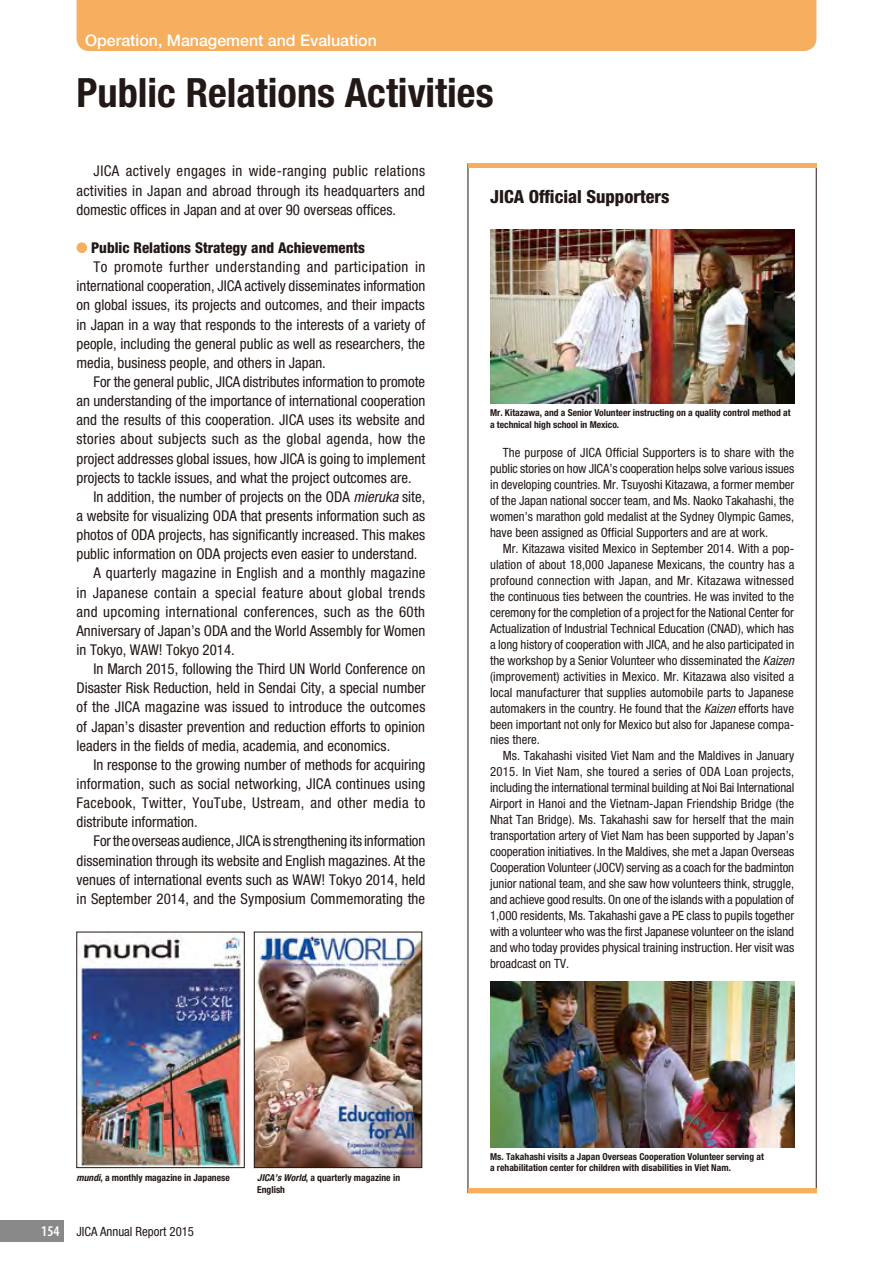
<style>
.page{position:relative;width:893px;height:1263px;background:#fff}
.page>*{position:absolute;margin:0;border:0;box-sizing:border-box;transform-origin:0 0}
.t1{font:700 condensed 40.35px "Helvetica Neue";color:#221815}
.t2{font:800 condensed 18px "Helvetica Neue";color:#221815}
.t3{font:500 15.9px "Helvetica Neue";color:#fff}
.t4{font:condensed 14.85px/19.2px "Helvetica Neue";color:#221815;text-align:justify}
.t5{font:condensed 14.85px "Helvetica Neue";letter-spacing:.025em;color:#221815}
.t6{font:condensed 14.85px "Helvetica Neue";letter-spacing:.02em;color:#221815}
.t7{font:800 condensed 14.85px "Helvetica Neue";color:#221815}
.t8{font:condensed 12.75px/15.9px "Helvetica Neue";color:#221815;text-align:justify}
.t9{font:700 condensed 9.6px/11.7px "Helvetica Neue";color:#221815}
.s1{font-style:italic}
.s2{font-family:"Myriad Pro";font-weight:600;font-size:14.85px;color:#fff}
</style>
<div class="page">
<hr style="left:468px;top:164px;width:348px;height:4px;background:#f6ae5f">
<div style="left:468px;top:1188px;width:348px;height:5px;background:#f6ae5f"></div>
<div style="left:77px;top:0;width:739px;height:51px;background:#f6ae5f"></div>
<div style="left:77px;top:242px;width:10px;height:11px;background:#f6ae5f;border-radius:50%"></div>
<img style="left:79px;top:935px;width:163px;height:231px">
<img style="left:256px;top:934px;width:164px;height:232px">
<div style="left:254px;top:932px;width:168px;height:236px;border:1px solid #221815"></div>
<img style="left:490px;top:230px;width:304px;height:174px">
<img style="left:490px;top:981px;width:304px;height:166px">
<div style="left:0;top:1220px;width:64px;height:22px;background:#898989"></div>
<p class="t3" style="left:85px;top:31px;width:293px">Operation, Management and Evaluation</p>
<h1 class="t1" style="left:77px;top:68px;width:419px">Public Relations Activities</h1>
<p class="t4" style="left:77px;top:162px;width:350px;text-indent:17px">JICA actively engages in wide-ranging public relations activities in Japan and abroad through its headquarters and domestic offices in Japan and at over 90 overseas offices.</p>
<p class="t7" style="left:91px;top:239px;width:276px">Public Relations Strategy and Achievements</p>
<p class="t4" style="left:77px;top:257px;width:350px;text-indent:17px">To promote further understanding and participation in international cooperation, JICA actively disseminates information on global issues, its projects and outcomes, and their impacts in Japan in a way that responds to the interests of a variety of people, including the general public as well as researchers, the media, business people, and others in Japan.</p>
<p class="t4" style="left:94px;top:372px;width:333px">For the general public, JICA distributes information to promote</p>
<p class="t4" style="left:77px;top:391px;width:350px">an understanding of the importance of international cooperation</p>
<p class="t4" style="left:77px;top:410px;width:350px">and the results of this cooperation. JICA uses its website and</p>
<p class="t6" style="left:77px;top:431px;width:350px">stories about subjects such as the global agenda, how the</p>
<p class="t4" style="left:77px;top:449px;width:350px">project addresses global issues, how JICA is going to implement</p>
<p class="t4" style="left:77px;top:468px;width:337px">projects to tackle issues, and what the project outcomes are.</p>
<p class="t4" style="left:94px;top:487px;width:333px">In addition, the number of projects on the ODA <span class="s1">mieruka</span> site,</p>
<p class="t4" style="left:77px;top:506px;width:350px">a website for visualizing ODA that presents information such as</p>
<p class="t4" style="left:77px;top:525px;width:350px">photos of ODA projects, has significantly increased. This makes</p>
<p class="t4" style="left:77px;top:544px;width:342px">public information on ODA projects even easier to understand.</p>
<p class="t4" style="left:94px;top:563px;width:333px">A quarterly magazine in English and a monthly magazine</p>
<p class="t5" style="left:77px;top:584px;width:350px">in Japanese contain a special feature about global trends</p>
<p class="t5" style="left:77px;top:603px;width:350px">and upcoming international conferences, such as the 60th</p>
<p class="t4" style="left:77px;top:621px;width:350px">Anniversary of Japan’s ODA and the World Assembly for Women</p>
<p class="t4" style="left:77px;top:640px;width:160px">in Tokyo, WAW! Tokyo 2014.</p>
<p class="t4" style="left:94px;top:659px;width:333px">In March 2015, following the Third UN World Conference on</p>
<p class="t4" style="left:77px;top:678px;width:350px">Disaster Risk Reduction, held in Sendai City, a special number</p>
<p class="t4" style="left:77px;top:697px;width:350px">of the JICA magazine was issued to introduce the outcomes</p>
<p class="t4" style="left:77px;top:717px;width:350px">of Japan’s disaster prevention and reduction efforts to opinion</p>
<p class="t4" style="left:77px;top:736px;width:315px">leaders in the fields of media, academia, and economics.</p>
<p class="t4" style="left:94px;top:755px;width:333px">In response to the growing number of methods for acquiring</p>
<p class="t4" style="left:77px;top:774px;width:350px">information, such as social networking, JICA continues using</p>
<p class="t5" style="left:77px;top:794px;width:350px">Facebook, Twitter, YouTube, Ustream, and other media to</p>
<p class="t4" style="left:77px;top:812px;width:123px">distribute information.</p>
<p class="t4" style="left:94px;top:831px;width:333px">For the overseas audience, JICA is strengthening its information</p>
<p class="t4" style="left:77px;top:850px;width:350px">dissemination through its website and English magazines. At the</p>
<p class="t4" style="left:77px;top:870px;width:350px">venues of international events such as WAW! Tokyo 2014, held</p>
<p class="t4" style="left:77px;top:889px;width:350px">in September 2014, and the Symposium Commemorating the</p>
<h2 class="t2" style="left:490px;top:185px;width:181px">JICA Official Supporters</h2>
<p class="t9" style="left:490px;top:407px;width:302px">Mr. Kitazawa, and a Senior Volunteer instructing on a quality control method at a technical high school in Mexico.</p>
<p class="t8" style="left:490px;top:445px;width:306px;text-indent:13px">The purpose of JICA Official Supporters is to share with the public stories on how JICA’s cooperation helps solve various issues in developing countries. Mr. Tsuyoshi Kitazawa, a former member of the Japan national soccer team, and Ms. Naoko Takahashi, the women’s marathon gold medalist at the Sydney Olympic Games, have been assigned as Official Supporters and are at work.</p>
<p class="t8" style="left:490px;top:541px;width:306px;text-indent:13px">Mr. Kitazawa visited Mexico in September 2014. With a pop&shy;ulation of about 18,000 Japanese Mexicans, the country has a profound connection with Japan, and Mr. Kitazawa witnessed the continuous ties between the countries. He was invited to the ceremony for the completion of a project for the National Center for Actualization of Industrial Technical Education (CNAD), which has a long history of cooperation with JICA, and he also participated in the workshop by a Senior Volunteer who disseminated the <span class="s1">Kaizen </span>(improvement) activities in Mexico. Mr. Kitazawa also visited a local manufacturer that supplies automobile parts to Japanese automakers in the country. He found that the <span class="s1">Kaizen</span> efforts have been important not only for Mexico but also for Japanese compa&shy;nies there.</p>
<p class="t8" style="left:490px;top:748px;width:306px;text-indent:13px">Ms. Takahashi visited Viet Nam and the Maldives in January 2015. In Viet Nam, she toured a series of ODA Loan projects, including the international terminal building at Noi Bai International Airport in Hanoi and the Vietnam-Japan Friendship Bridge (the Nhat Tan Bridge). Ms. Takahashi saw for herself that the main transportation artery of Viet Nam has been supported by Japan’s cooperation initiatives. In the Maldives, she met a Japan Overseas Cooperation Volunteer (JOCV) serving as a coach for the badminton junior national team, and she saw how volunteers think, struggle, and achieve good results. On one of the islands with a population of 1,000 residents, Ms. Takahashi gave a PE class to pupils together with a volunteer who was the first Japanese volunteer on the island and who today provides physical training instruction. Her visit was broadcast on TV.</p>
<p class="t9" style="left:77px;top:1171px;width:155px"><span class="s1">mundi</span>, a monthly magazine in Japanese</p>
<p class="t9" style="left:257px;top:1171px;width:144px"><span class="s1">JICA’s World</span>, a quarterly magazine in<br>English</p>
<p class="t8" style="left:41px;top:1223px;width:154px"><span class="s2">154</span> JICA Annual Report 2015</p>
<p class="t9" style="left:490px;top:1150px;width:275px">Ms. Takahashi visits a Japan Overseas Cooperation Volunteer serving at a rehabilitation center for children with disabilities in Viet Nam.</p>
</div>
